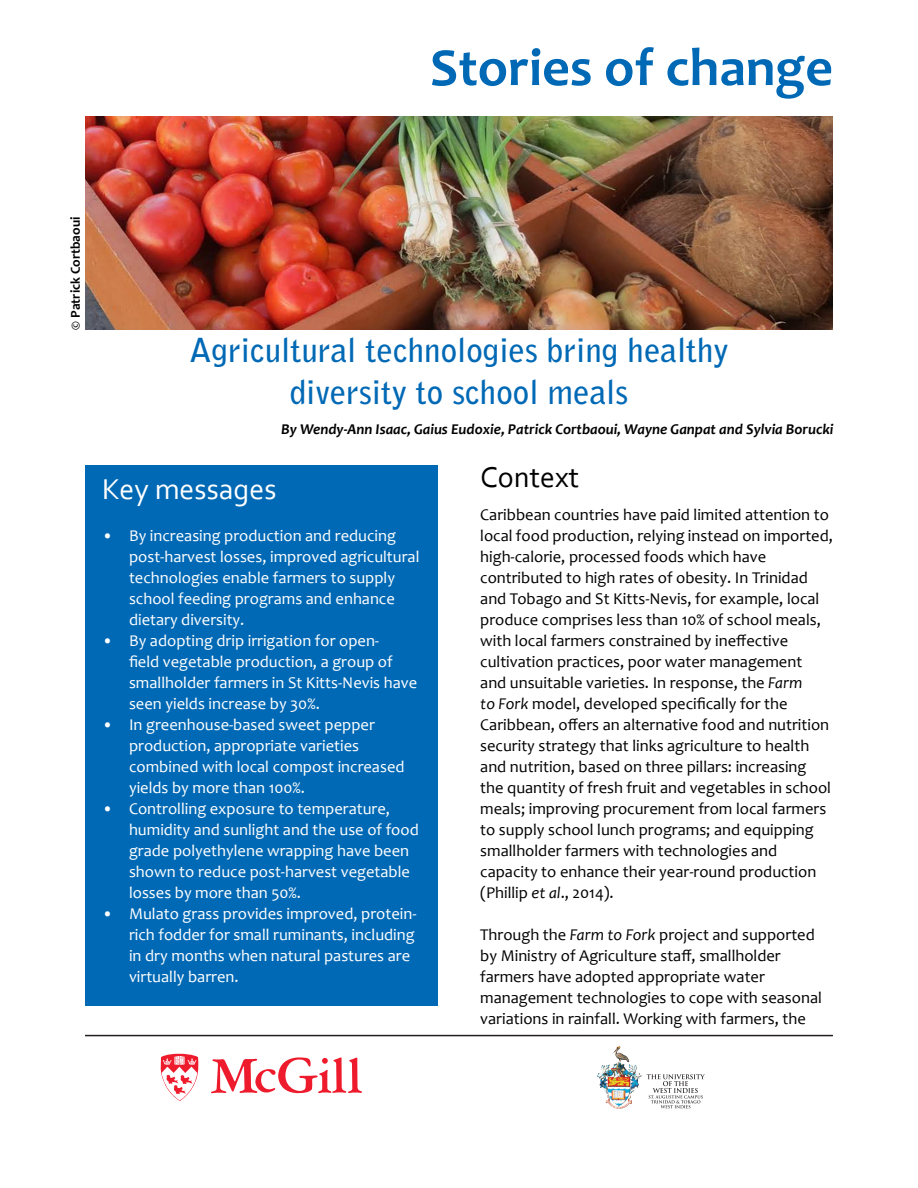
<style>
.page{position:relative;width:918px;height:1188px;background:#fff}
.page>*{position:absolute;margin:0;border:0;box-sizing:border-box;transform-origin:0 0}
.t1{font:700 54px "Candara";color:#0069b5}
.t2{font:700 33px "Bell Gothic Std";color:#0069b5}
.Heading{font:30px "Corbel";color:#fff}
.Heading-2{font:30px "Corbel";color:#000}
.t3{font:16.5px/21px "Candara";color:#000}
.Heading-3{font:16.5px/21px "Candara";color:#fff}
.t4{font:italic 700 15px "Candara";color:#000}
.t5{font:700 13.5px "Candara";color:#000}
.s1{font-style:italic}
</style>
<div class="page">
<div style="left:85px;top:465px;width:353px;height:541px;background:#0069b5"></div>
<hr style="left:85px;top:1035px;width:748px;height:1px;background:#231f20">
<svg style="left:211px;top:1057px;width:151px;height:37px"></svg>
<svg style="left:161px;top:1054px;width:38px;height:47px"></svg>
<img style="left:85px;top:117px;width:748px;height:213px">
<img style="left:613px;top:1046px;width:6px;height:18px">
<svg style="left:647px;top:1074px;width:58px;height:34px"></svg>
<p class="t1" style="left:430px;top:35px;width:405px">Stories of change</p>
<p class="t5" style="left:67px;top:330px;width:114px;rotate:-90deg">© Patrick Cortbaoui</p>
<p class="t2" style="left:190px;top:330px;width:540px">Agricultural technologies bring healthy</p>
<p class="t2" style="left:290px;top:372px;width:340px">diversity to school meals</p>
<p class="t4" style="left:281px;top:421px;width:554px">By Wendy-Ann Isaac, Gaius Eudoxie, Patrick Cortbaoui, Wayne Ganpat and Sylvia Borucki</p>
<p class="Heading" style="left:102px;top:471px;width:176px">Key messages</p>
<p class="Heading-3" style="left:129px;top:525px;width:292px;text-indent:-27px">• By increasing production and reducing post-harvest losses, improved agricultural technologies enable farmers to supply school feeding programs and enhance dietary diversity.</p>
<p class="Heading-3" style="left:129px;top:630px;width:290px;text-indent:-27px">• By adopting drip irrigation for open-<br>field vegetable production, a group of smallholder farmers in St Kitts-Nevis have seen yields increase by 30%.</p>
<p class="Heading-3" style="left:129px;top:714px;width:277px;text-indent:-27px">• In greenhouse-based sweet pepper production, appropriate varieties combined with local compost increased yields by more than 100%.</p>
<p class="Heading-3" style="left:129px;top:798px;width:291px;text-indent:-27px">• Controlling exposure to temperature, humidity and sunlight and the use of food grade polyethylene wrapping have been shown to reduce post-harvest vegetable losses by more than 50%.</p>
<p class="Heading-3" style="left:129px;top:903px;width:289px;text-indent:-27px">• Mulato grass provides improved, protein&shy;rich fodder for small ruminants, including in dry months when natural pastures are virtually barren.</p>
<p class="Heading-2" style="left:480px;top:458px;width:100px">Context</p>
<p class="t3" style="left:480px;top:504px;width:354px">Caribbean countries have paid limited attention to local food production, relying instead on imported, high-calorie, processed foods which have contributed to high rates of obesity. In Trinidad and Tobago and St Kitts-Nevis, for example, local produce comprises less than 10% of school meals, with local farmers constrained by ineffective cultivation practices, poor water management<br>and unsuitable varieties. In response, the <span class="s1">Farm<br>to Fork</span> model, developed specifically for the Caribbean, offers an alternative food and nutrition security strategy that links agriculture to health and nutrition, based on three pillars: increasing the quantity of fresh fruit and vegetables in school meals; improving procurement from local farmers to supply school lunch programs; and equipping smallholder farmers with technologies and capacity to enhance their year-round production (Phillip <span class="s1">et al</span>., 2014).</p>
<p class="t3" style="left:480px;top:924px;width:343px">Through the <span class="s1">Farm to Fork</span> project and supported by Ministry of Agriculture staff, smallholder farmers have adopted appropriate water management technologies to cope with seasonal variations in rainfall. Working with farmers, the</p>
</div>
